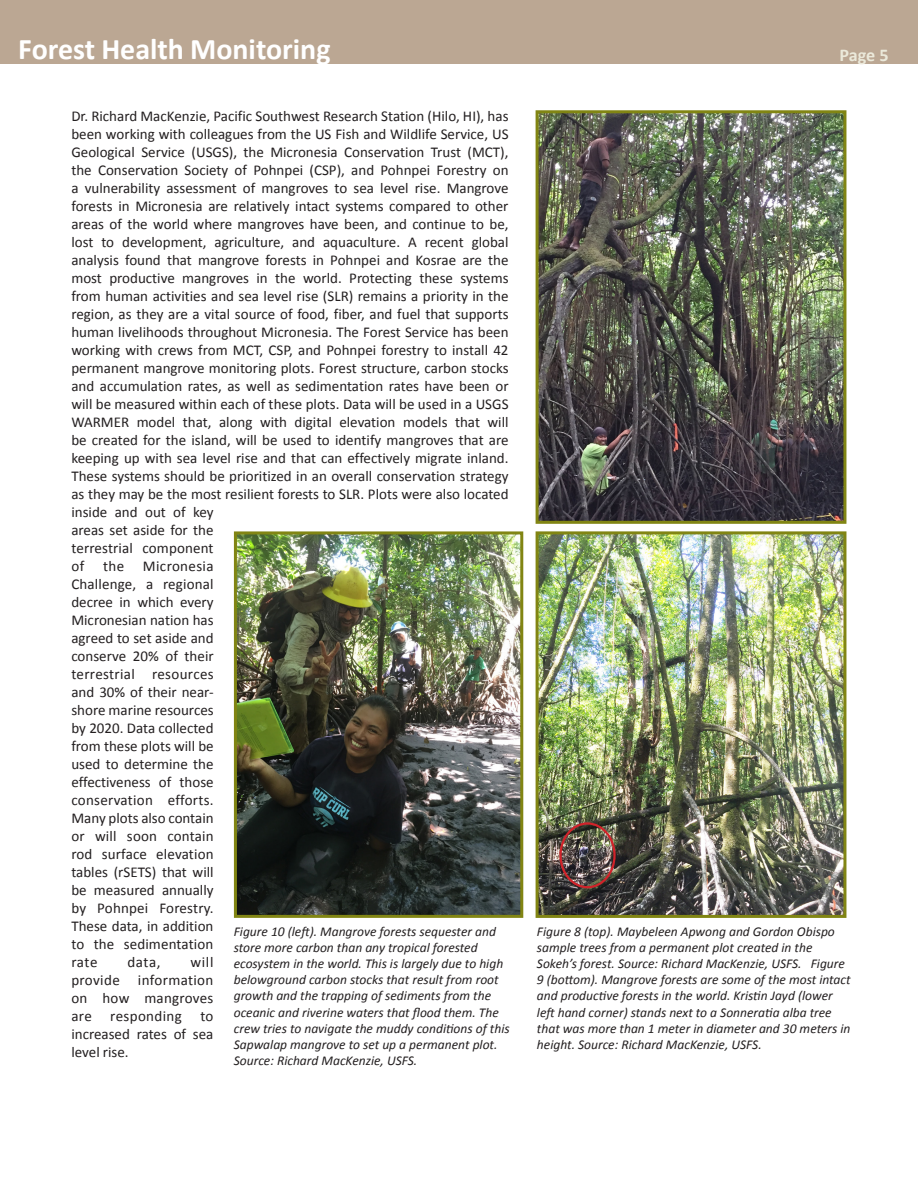
<style>
.page{position:relative;width:918px;height:1188px;background:#fff}
.page>*{position:absolute;margin:0;border:0;box-sizing:border-box;transform-origin:0 0}
.t1{font:700 30px "Calibri";color:#fff}
.t2{font:700 18px "Calibri";color:#ebe9da}
.t3{font:15px/18px "Calibri";color:#231f20;text-align:justify}
.t4{font:italic 13.5px/16.2px "Calibri";color:#231f20}
</style>
<div class="page">
<div style="left:0;top:0;width:918px;height:64px;background:#bba793"></div>
<img style="left:540px;top:114px;width:302px;height:406px">
<div style="left:536px;top:110px;width:310px;height:414px;border:3px solid #818513"></div>
<img style="left:540px;top:535px;width:302px;height:379px">
<div style="left:536px;top:531px;width:310px;height:387px;border:3px solid #818513"></div>
<img style="left:238px;top:535px;width:281px;height:379px">
<div style="left:234px;top:531px;width:289px;height:387px;border:3px solid #818513"></div>
<div style="left:559px;top:822px;width:57px;height:66px;border:2px solid #d1232a;border-radius:50%"></div>
<p class="t1" style="left:18px;top:29px;width:314px">Forest Health Monitoring</p>
<p class="t2" style="left:839px;top:43px;width:51px">Page 5</p>
<p class="t3" style="left:71px;top:107px;width:439px;text-align:left">Dr. Richard MacKenzie, Pacific Southwest Research Station (Hilo, HI), has been working with colleagues from the US Fish and Wildlife Service, US Geological Service (USGS), the Micronesia Conservation Trust (MCT), the Conservation Society of Pohnpei (CSP), and Pohnpei Forestry on a vulnerability assessment of mangroves to sea level rise. Mangrove forests in Micronesia are relatively intact systems compared to other areas of the world where mangroves have been, and continue to be, lost to development, agriculture, and aquaculture. A recent global analysis found that mangrove forests in Pohnpei and Kosrae are the most productive mangroves in the world. Protecting these systems from human activities and sea level rise (SLR) remains a priority in the region, as they are a vital source of food, fiber, and fuel that supports human livelihoods throughout Micronesia. The Forest Service has been working with crews from MCT, CSP, and Pohnpei forestry to install 42 permanent mangrove monitoring plots. Forest structure, carbon stocks and accumulation rates, as well as sedimentation rates have been or will be measured within each of these plots. Data will be used in a USGS WARMER model that, along with digital elevation models that will be created for the island, will be used to identify mangroves that are keeping up with sea level rise and that can effectively migrate inland.<br>These systems should be prioritized in an overall conservation strategy as they may be the most resilient forests to SLR. Plots were also located inside and out of key<br>areas set aside for the<br>terrestrial component<br>of</p>
<p class="t3" style="left:103px;top:557px;width:23px">the</p>
<p class="t3" style="left:71px;top:557px;width:144px;text-indent:72px">Micronesia Challenge, a regional decree in which every Micronesian nation has agreed to set aside and conserve 20% of their terrestrial resources and 30% of their near&shy;shore marine resources by 2020. Data collected from these plots will be used to determine the effectiveness of those conservation efforts.<br>Many plots also contain or will soon contain rod surface elevation tables (rSETS) that will be measured annually by Pohnpei Forestry.<br>These data, in addition to the sedimentation rate</p>
<p class="t4" style="left:234px;top:922px;width:277px">Figure 10 (left). Mangrove forests sequester and store more carbon than any tropical forested ecosystem in the world. This is largely due to high belowground carbon stocks that result from root growth and the trapping of sediments from the oceanic and riverine waters that flood them. The crew tries to navigate the muddy conditions of this Sapwalap mangrove to set up a permanent plot.<br>Source: Richard MacKenzie, USFS.</p>
<p class="t3" style="left:71px;top:953px;width:144px;text-indent:119px">will provide information on how mangroves are responding to increased rates of sea level rise.</p>
<p class="t3" style="left:127px;top:953px;width:35px">data,</p>
<p class="t4" style="left:537px;top:922px;width:315px">Figure 8 (top). Maybeleen Apwong and Gordon Obispo sample trees from a permanent plot created in the Sokeh’s forest. Source: Richard MacKenzie, USFS. Figure 9 (bottom). Mangrove forests are some of the most intact and productive forests in the world. Kristin Jayd (lower left hand corner) stands next to a Sonneratia alba tree that was more than 1 meter in diameter and 30 meters in height. Source: Richard MacKenzie, USFS.</p>
</div>
